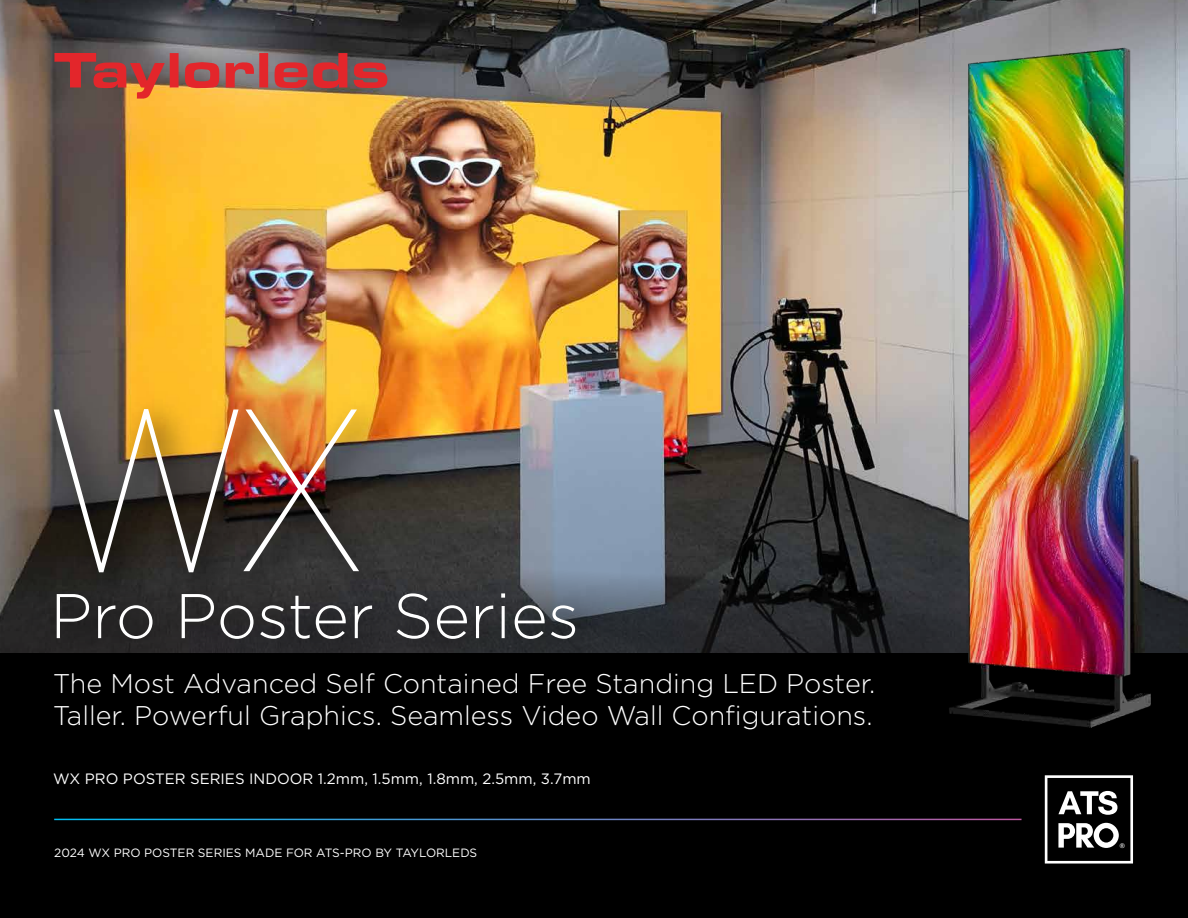
<style>
.page{position:relative;width:1188px;height:918px;background:#fff}
.page>*{position:absolute;margin:0;border:0;box-sizing:border-box;transform-origin:0 0}
.t1{font:100 231px "Gotham Narrow";color:#fff}
.t2{font:300 63px "Gotham";color:#fff}
.t3{font:300 27px/32.4px "Gotham";color:#fff}
.t4{font:15px "Gotham";color:#fff}
.t5{font:12px "Gotham";color:#fff}
.t6{font:10.65px "Avenir Next";color:#fff}
</style>
<div class="page">
<img style="left:0;top:0;width:1188px;height:755px">
<svg style="left:1px;top:552px;width:1187px;height:102px;background:#2a2c2e"></svg>
<img style="left:14px;top:345px;width:464px;height:309px">
<img style="left:20px;top:555px;width:690px;height:99px">
<svg style="left:54px;top:53px;width:333px;height:46px;background:#a95c4b"></svg>
<div style="left:1px;top:654px;width:1187px;height:264px;background:#000"></div>
<img style="left:922px;top:10px;width:246px;height:718px">
<svg style="left:1045px;top:775px;width:88px;height:89px"></svg>
<hr style="left:54px;top:819px;width:968px;height:1px;background:#fff">
<h1 class="t1" style="left:44px;top:352px;width:324px">WX</h1>
<h2 class="t2" style="left:50px;top:576px;width:530px">Pro Poster Series</h2>
<p class="t3" style="left:53px;top:667px;width:824px">The Most Advanced Self Contained Free Standing LED Poster.<br>Taller. Powerful Graphics. Seamless Video Wall Configurations.</p>
<p class="t4" style="left:53px;top:769px;width:539px">WX PRO POSTER SERIES INDOOR 1.2mm, 1.5mm, 1.8mm, 2.5mm, 3.7mm</p>
<p class="t5" style="left:54px;top:845px;width:425px">2024 WX PRO POSTER SERIES MADE FOR ATS-PRO BY TAYLORLEDS</p>
<p class="t6" style="left:1119px;top:839px;width:8px">®</p>
</div>
